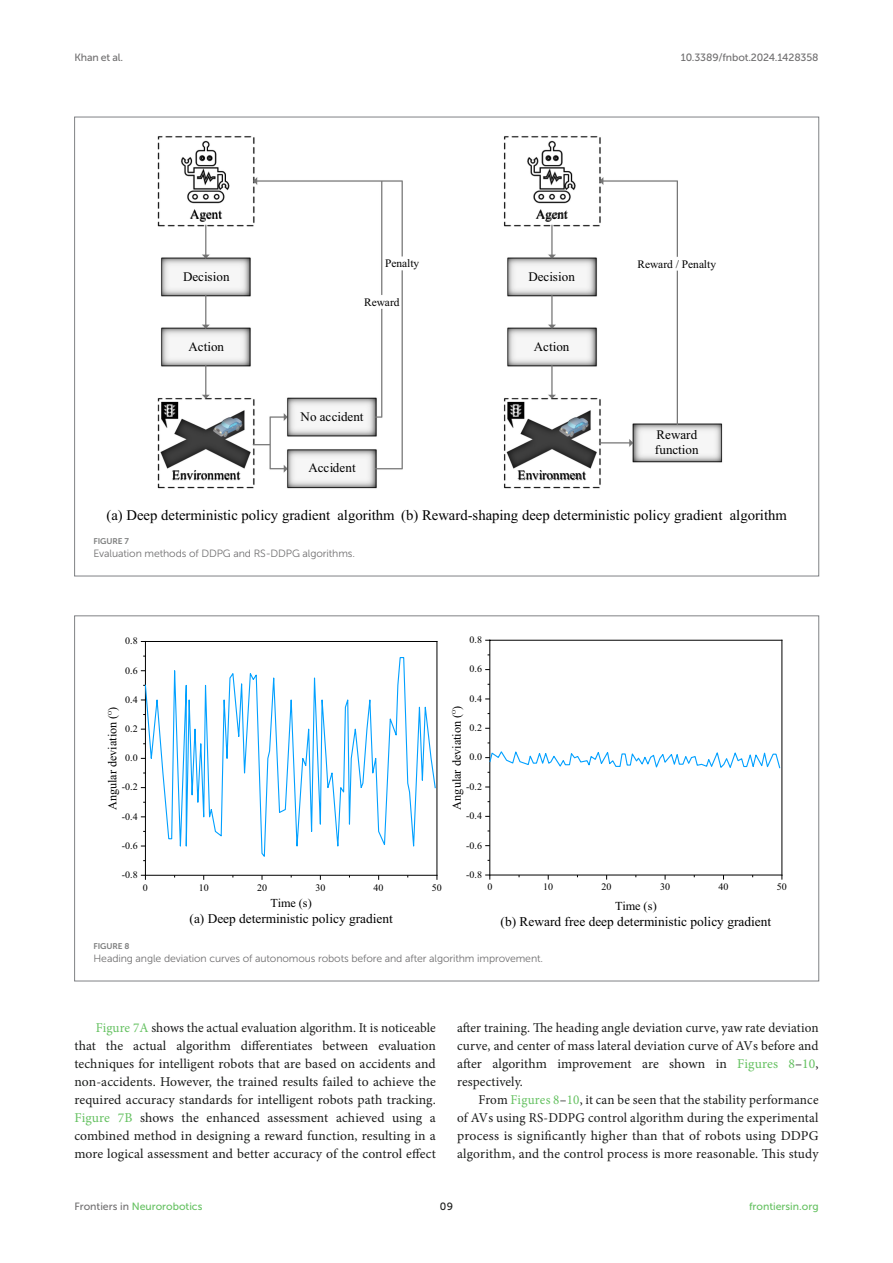
<style>
.page{position:relative;width:893px;height:1263px;background:#fff}
.page>*{position:absolute;margin:0;border:0;box-sizing:border-box;transform-origin:0 0}
.t1{font:14.7px "Times New Roman";color:#000}
.TEXT{font:13.5px/18px "Minion Pro";letter-spacing:.005em;color:#1b1c1b;text-align:justify}
.t2{font:13.35px "Times New Roman";color:#000}
.t3{font:13.05px/15.6px "Times New Roman";color:#000}
.t4{font:12.3px "Times New Roman";color:#000}
.t5{font:12.15px "Times New Roman";letter-spacing:-.005em;color:#000}
.t6{font:11.4px "Times New Roman";color:#000}
.FIG_LEG{font:10.5px "Museo Sans 300";letter-spacing:-.01em;color:#706f70}
.t7{font:10.5px "Museo Sans 500";color:#65c161}
.t8{font:10.5px "Museo Sans 500";letter-spacing:-.015em;color:#706f70}
.t9{font:10.5px "Museo Sans 500";color:#1b1c1b}
.t10{font:9.9px "Times New Roman";color:#000}
.FIG_HD{font:8.25px "Museo Sans 700";letter-spacing:-.01em;color:#7e7f7f}
.s1{color:#65c161}
.s2{color:#706f70}
</style>
<div class="page">
<img style="left:157px;top:136px;width:566px;height:353px">
<hr style="left:436px;top:641px;width:1px;height:234px;background:#000">
<svg style="left:144px;top:641px;width:292px;height:239px"></svg>
<hr style="left:490px;top:874px;width:292px;height:1px;background:#000">
<hr style="left:490px;top:640px;width:292px;height:1px;background:#000">
<hr style="left:489px;top:640px;width:1px;height:235px;background:#000">
<svg style="left:485px;top:874px;width:5px;height:5px"></svg>
<hr style="left:781px;top:640px;width:1px;height:235px;background:#000">
<svg style="left:485px;top:742px;width:296px;height:31px"></svg>
<p class="t8" style="left:74px;top:51px;width:50px">Khan et al.</p>
<p class="t8" style="left:681px;top:51px;width:139px">10.3389/fnbot.2024.1428358</p>
<p class="t3" style="left:190px;top:206px;width:33px">Agent</p>
<p class="t3" style="left:536px;top:206px;width:33px">Agent</p>
<p class="t3" style="left:183px;top:269px;width:48px">Decision</p>
<p class="t6" style="left:385px;top:256px;width:36px">Penalty</p>
<p class="t6" style="left:364px;top:294px;width:37px">Reward</p>
<p class="t3" style="left:528px;top:269px;width:48px">Decision</p>
<p class="t6" style="left:637px;top:256px;width:80px">Reward / Penalty</p>
<p class="t3" style="left:188px;top:339px;width:37px">Action</p>
<p class="t3" style="left:534px;top:339px;width:37px">Action</p>
<p class="t3" style="left:301px;top:408px;width:64px">No accident</p>
<p class="t3" style="left:655px;top:426px;width:45px">Reward function</p>
<p class="t3" style="left:172px;top:467px;width:70px">Environment</p>
<p class="t3" style="left:308px;top:460px;width:49px">Accident</p>
<p class="t3" style="left:518px;top:467px;width:70px">Environment</p>
<p class="t1" style="left:106px;top:505px;width:682px">(a) Deep deterministic policy gradient algorithm (b) Reward-shaping deep deterministic policy gradient algorithm</p>
<p class="FIG_HD" style="left:94px;top:536px;width:37px">FIGURE 7</p>
<p class="FIG_LEG" style="left:94px;top:548px;width:263px">Evaluation methods of DDPG and RS-DDPG algorithms.</p>
<p class="t10" style="left:125px;top:634px;width:14px">0.8</p>
<p class="t10" style="left:469px;top:633px;width:14px">0.8</p>
<p class="t10" style="left:125px;top:664px;width:14px">0.6</p>
<p class="t10" style="left:469px;top:662px;width:14px">0.6</p>
<p class="t10" style="left:125px;top:693px;width:14px">0.4</p>
<p class="t10" style="left:469px;top:692px;width:14px">0.4</p>
<p class="t4" style="left:104px;top:810px;width:105px;rotate:-90deg">Angular deviation (<sup>O</sup>)</p>
<p class="t10" style="left:125px;top:722px;width:14px">0.2</p>
<p class="t10" style="left:125px;top:751px;width:14px">0.0</p>
<p class="t10" style="left:122px;top:780px;width:17px">-0.2</p>
<p class="t4" style="left:449px;top:809px;width:105px;rotate:-90deg">Angular deviation (<sup>O</sup>)</p>
<p class="t10" style="left:469px;top:721px;width:14px">0.2</p>
<p class="t10" style="left:469px;top:750px;width:14px">0.0</p>
<p class="t10" style="left:466px;top:780px;width:17px">-0.2</p>
<p class="t10" style="left:122px;top:810px;width:17px">-0.4</p>
<p class="t10" style="left:466px;top:809px;width:17px">-0.4</p>
<p class="t10" style="left:122px;top:839px;width:17px">-0.6</p>
<p class="t10" style="left:466px;top:838px;width:17px">-0.6</p>
<p class="t10" style="left:122px;top:868px;width:17px">-0.8</p>
<p class="t10" style="left:466px;top:868px;width:17px">-0.8</p>
<p class="t10" style="left:143px;top:880px;width:6px">0</p>
<p class="t10" style="left:199px;top:880px;width:11px">10</p>
<p class="t10" style="left:257px;top:880px;width:11px">20</p>
<p class="t10" style="left:315px;top:880px;width:11px">30</p>
<p class="t10" style="left:374px;top:880px;width:11px">40</p>
<p class="t10" style="left:432px;top:880px;width:11px">50</p>
<p class="t10" style="left:487px;top:880px;width:6px">0</p>
<p class="t10" style="left:543px;top:880px;width:11px">10</p>
<p class="t10" style="left:602px;top:880px;width:11px">20</p>
<p class="t10" style="left:660px;top:880px;width:11px">30</p>
<p class="t10" style="left:718px;top:880px;width:11px">40</p>
<p class="t10" style="left:777px;top:880px;width:11px">50</p>
<p class="t5" style="left:270px;top:894px;width:43px">Time (s)</p>
<p class="t2" style="left:190px;top:909px;width:205px">(a) Deep deterministic policy gradient</p>
<p class="t5" style="left:615px;top:897px;width:43px">Time (s)</p>
<p class="t2" style="left:501px;top:912px;width:272px">(b) Reward free deep deterministic policy gradient</p>
<p class="FIG_HD" style="left:94px;top:941px;width:37px">FIGURE 8</p>
<p class="FIG_LEG" style="left:94px;top:953px;width:451px">Heading angle deviation curves of autonomous robots before and after algorithm improvement.</p>
<p class="TEXT" style="left:74px;top:1019px;width:363px;text-indent:21px"><span class="s1">Figure 7A</span> shows the actual evaluation algorithm. It is noticeable that the actual algorithm differentiates between evaluation techniques for intelligent robots that are based on accidents and non-accidents. However, the trained results failed to achieve the required accuracy standards for intelligent robots path tracking.<br><span class="s1">Figure 7B</span> shows the enhanced assessment achieved using a combined method in designing a reward function, resulting in a more logical assessment and better accuracy of the control effect</p>
<p class="TEXT" style="left:457px;top:1019px;width:363px">after training. The heading angle deviation curve, yaw rate deviation curve, and center of mass lateral deviation curve of AVs before and after algorithm improvement are shown in <span class="s1">Figures 8</span>–<span class="s1">10</span>, respectively.</p>
<p class="TEXT" style="left:457px;top:1091px;width:363px;text-indent:21px">From <span class="s1">Figures 8</span>–<span class="s1">10</span>, it can be seen that the stability performance of AVs using RS-DDPG control algorithm during the experimental process is significantly higher than that of robots using DDPG algorithm, and the control process is more reasonable. This study</p>
<p class="t7" style="left:74px;top:1200px;width:130px"><span class="s2">Frontiers in</span> Neurorobotics</p>
<p class="t9" style="left:440px;top:1200px;width:15px">09</p>
<p class="t7" style="left:749px;top:1200px;width:71px">frontiersin.org</p>
</div>
